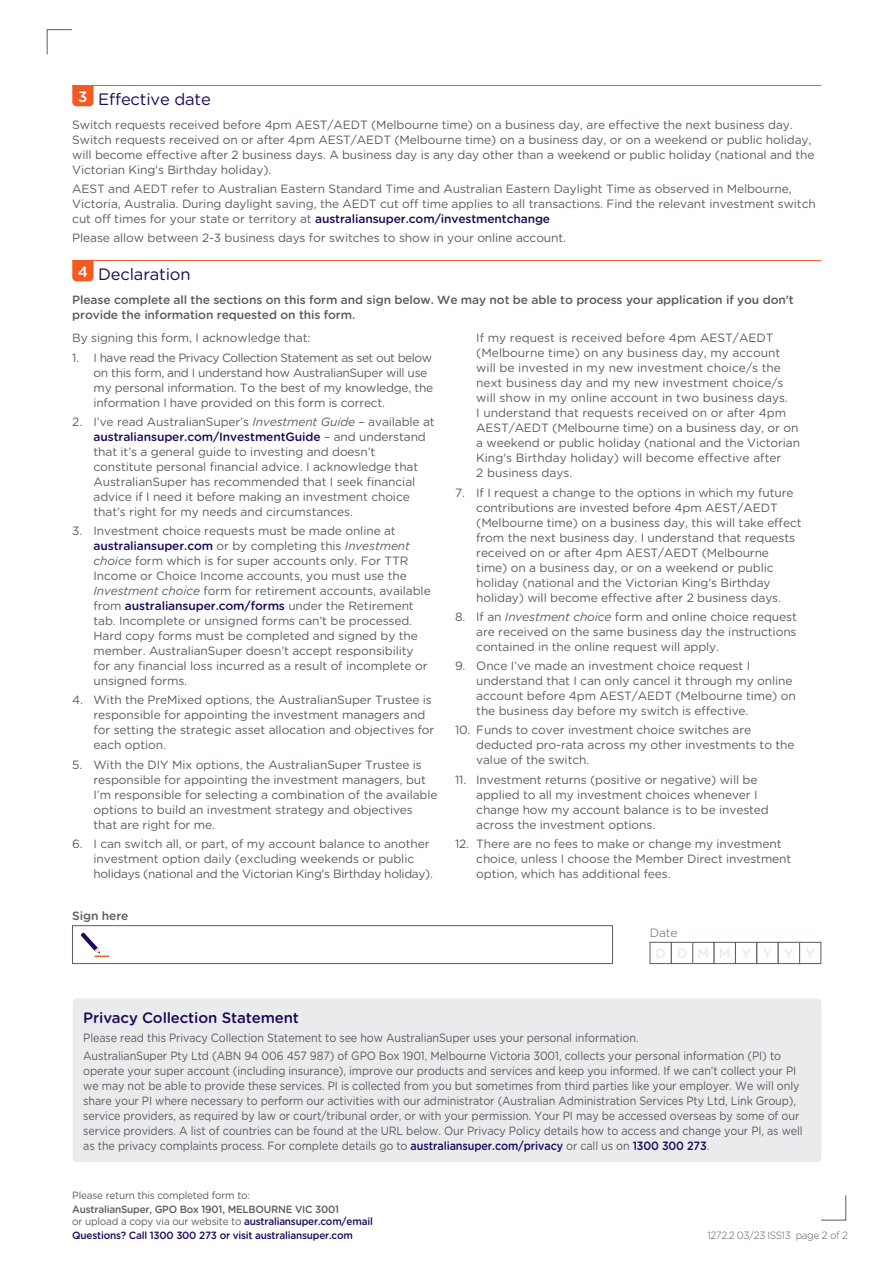
<style>
.page{position:relative;width:893px;height:1263px;background:#fff}
.page>*{position:absolute;margin:0;border:0;box-sizing:border-box;transform-origin:0 0}
.t1{font:16.5px "Gotham Rounded";letter-spacing:-.01em;color:#1e0858}
.t2{font:500 15px "Gotham Rounded";letter-spacing:-.01em;color:#1e0858}
.t3{font:500 13.5px "Gotham Rounded";letter-spacing:.8em;color:#e9ebed}
.t4{font:12px/15px "Gotham Rounded";letter-spacing:-.01em;color:#585d62}
.t5{font:12px/15px "Gotham Rounded";letter-spacing:-.01em;color:#585d62;scale:.9 1}
.t6{font:12px/15px "Gotham Rounded";letter-spacing:-.03em;color:#585d62}
.t7{font:500 12px/15px "Gotham Rounded";letter-spacing:-.01em;color:#585d62}
.t8{font:300 12px "Gotham Rounded";color:#585d62}
.t9{font:500 10.5px/12px "Gotham Rounded";letter-spacing:-.02em;color:#585d62;scale:.95 1}
.t10{font:500 10.5px "Gotham Rounded";letter-spacing:-.02em;color:#1e0858;scale:.95 1}
.t11{font:10.5px "Gotham Rounded";letter-spacing:-.02em;color:#585d62;scale:.95 1}
.t12{font:300 10.5px "Gotham Rounded";letter-spacing:-.04em;color:#585d62;scale:.95 1}
.s1{font-weight:500;color:#1e0858}
.s2{font-style:italic}
.s3{font-weight:400}
.s4{color:#1e0858}
.s5{color:#58595b}
</style>
<div class="page">
<svg style="left:46px;top:29px;width:26px;height:26px"></svg>
<svg style="left:821px;top:1195px;width:26px;height:26px"></svg>
<hr style="left:72px;top:85px;width:749px;height:1px;background:#f15a22">
<hr style="left:72px;top:260px;width:749px;height:1px;background:#f15a22">
<svg style="left:72px;top:85px;width:22px;height:21px"></svg>
<svg style="left:72px;top:260px;width:22px;height:21px"></svg>
<svg style="left:81px;top:932px;width:28px;height:25px"></svg>
<div style="left:72px;top:925px;width:541px;height:39px;border:1px solid #585d62"></div>
<div style="left:650px;top:942px;width:21px;height:22px;border:1px solid #585d62"></div>
<div style="left:671px;top:942px;width:22px;height:22px;border:1px solid #585d62"></div>
<div style="left:693px;top:942px;width:21px;height:22px;border:1px solid #585d62"></div>
<div style="left:714px;top:942px;width:22px;height:22px;border:1px solid #585d62"></div>
<div style="left:735px;top:942px;width:22px;height:22px;border:1px solid #585d62"></div>
<div style="left:757px;top:942px;width:21px;height:22px;border:1px solid #585d62"></div>
<div style="left:778px;top:942px;width:22px;height:22px;border:1px solid #585d62"></div>
<div style="left:799px;top:942px;width:22px;height:22px;border:1px solid #585d62"></div>
<div style="left:73px;top:998px;width:748px;height:164px;background:#e9ebed;border-radius:4px"></div>
<h1 class="t1" style="left:78px;top:88px;width:134px"><sup>3</sup> Effective date</h1>
<p class="t4" style="left:72px;top:116px;width:744px">Switch requests received before 4pm AEST/AEDT (Melbourne time) on a business day, are effective the next business day.<br>Switch requests received on or after 4pm AEST/AEDT (Melbourne time) on a business day, or on a weekend or public holiday, will become effective after 2 business days. A business day is any day other than a weekend or public holiday (national and the Victorian King's Birthday holiday).</p>
<p class="t4" style="left:72px;top:180px;width:745px">AEST and AEDT refer to Australian Eastern Standard Time and Australian Eastern Daylight Time as observed in Melbourne,<br>Victoria, Australia. During daylight saving, the AEDT cut off time applies to all transactions. Find the relevant investment switch cut off times for your state or territory at <span class="s1">australiansuper.com/investmentchange</span></p>
<p class="t4" style="left:72px;top:230px;width:495px">Please allow between 2-3 business days for switches to show in your online account.</p>
<h1 class="t1" style="left:78px;top:263px;width:114px"><sup>4</sup> Declaration</h1>
<p class="t7" style="left:72px;top:291px;width:723px">Please complete all the sections on this form and sign below. We may not be able to process your application if you don't provide the information requested on this form.</p>
<p class="t4" style="left:72px;top:330px;width:240px">By signing this form, I acknowledge that:</p>
<p class="t6" style="left:94px;top:349px;width:341px;text-indent:-21px">1. I have read the Privacy Collection Statement as set out below on this form, and I understand how AustralianSuper will use my personal information. To the best of my knowledge, the information I have provided on this form is correct.</p>
<p class="t4" style="left:94px;top:414px;width:343px;text-indent:-21px">2. I’ve read AustralianSuper’s <span class="s2">Investment Guide</span> – available at <span class="s1">australiansuper.com/InvestmentGuide</span> – and understand that it’s a general guide to investing and doesn’t constitute personal financial advice. I acknowledge that AustralianSuper has recommended that I seek financial advice if I need it before making an investment choice that’s right for my needs and circumstances.</p>
<p class="t4" style="left:94px;top:523px;width:339px;text-indent:-21px">3. Investment choice requests must be made online at <span class="s1">australiansuper.com</span> or by completing this <span class="s2">Investment choice</span> form which is for super accounts only. For TTR Income or Choice Income accounts, you must use the <span class="s2">Investment choice</span> form for retirement accounts, available from <span class="s1">australiansuper.com/forms</span> under the Retirement tab. Incomplete or unsigned forms can’t be processed.<br>Hard copy forms must be completed and signed by the member. AustralianSuper doesn’t accept responsibility for any financial loss incurred as a result of incomplete or unsigned forms.</p>
<p class="t4" style="left:94px;top:692px;width:342px;text-indent:-21px">4. With the PreMixed options, the AustralianSuper Trustee is responsible for appointing the investment managers and for setting the strategic asset allocation and objectives for each option.</p>
<p class="t4" style="left:94px;top:756px;width:346px;text-indent:-21px">5. With the DIY Mix options, the AustralianSuper Trustee is responsible for appointing the investment managers, but I’m responsible for selecting a combination of the available options to build an investment strategy and objectives that are right for me.</p>
<p class="t4" style="left:94px;top:836px;width:341px;text-indent:-21px">6. I can switch all, or part, of my account balance to another investment option daily (excluding weekends or public holidays (national and the Victorian King's Birthday holiday).</p>
<p class="t4" style="left:476px;top:330px;width:325px">If my request is received before 4pm AEST/AEDT (Melbourne time) on any business day, my account will be invested in my new investment choice/s the next business day and my new investment choice/s will show in my online account in two business days.<br>I understand that requests received on or after 4pm AEST/AEDT (Melbourne time) on a business day, or on a weekend or public holiday (national and the Victorian King's Birthday holiday) will become effective after<br>2 business days.</p>
<p class="t4" style="left:476px;top:484px;width:327px;text-indent:-21px">7. If I request a change to the options in which my future contributions are invested before 4pm AEST/AEDT (Melbourne time) on a business day, this will take effect from the next business day. I understand that requests received on or after 4pm AEST/AEDT (Melbourne time) on a business day, or on a weekend or public holiday (national and the Victorian King's Birthday holiday) will become effective after 2 business days.</p>
<p class="t4" style="left:476px;top:609px;width:322px;text-align:justify;text-indent:-21px">8. If an <span class="s2">Investment choice</span> form and online choice request are received on the same business day the instructions contained in the online request will apply.</p>
<p class="t4" style="left:476px;top:658px;width:321px;text-indent:-21px">9. Once I’ve made an investment choice request I understand that I can only cancel it through my online account before 4pm AEST/AEDT (Melbourne time) on the business day before my switch is effective.</p>
<p class="t4" style="left:476px;top:722px;width:320px;text-indent:-21px">10. Funds to cover investment choice switches are deducted pro-rata across my other investments to the value of the switch.</p>
<p class="t4" style="left:476px;top:771px;width:294px;text-indent:-21px">11. Investment returns (positive or negative) will be applied to all my investment choices whenever I change how my account balance is to be invested across the investment options.</p>
<p class="t4" style="left:476px;top:835px;width:317px;text-indent:-21px">12. There are no fees to make or change my investment choice, unless I choose the Member Direct investment option, which has additional fees.</p>
<p class="t7" style="left:72px;top:908px;width:58px">Sign here</p>
<p class="t8" style="left:650px;top:924px;width:29px">Date</p>
<p class="t3" style="left:655px;top:944px;width:161px">DDMMYYYY</p>
<p class="t2" style="left:83px;top:1007px;width:217px">Privacy Collection Statement</p>
<p class="t5" style="left:83px;top:1029px;width:777px;line-height:17.1px">Please read this Privacy Collection Statement to see how AustralianSuper uses your personal information.<br>AustralianSuper Pty Ltd (ABN 94 006 457 987) of GPO Box 1901, Melbourne Victoria 3001, collects your personal information (PI) to</p>
<p class="t5" style="left:83px;top:1062px;width:801px">operate your super account (including insurance), improve our products and services and keep you informed. If we can’t collect your PI we may not be able to provide these services. PI is collected from you but sometimes from third parties like your employer. We will only share your PI where necessary to perform our activities with our administrator (Australian Administration Services Pty Ltd, Link Group), service providers, as required by law or court/tribunal order, or with your permission. Your PI may be accessed overseas by some of our service providers. A list of countries can be found at the URL below. Our Privacy Policy details how to access and change your PI, as well as the privacy complaints process. For complete details go to <span class="s1">australiansuper.com/privacy</span> or call us on <span class="s1">1300 300 273</span>.</p>
<p class="t11" style="left:72px;top:1188px;width:189px">Please return this completed form to:</p>
<p class="t9" style="left:72px;top:1203px;width:318px">AustralianSuper, GPO Box 1901, MELBOURNE VIC 3001<br><span class="s3">or upload a copy via our website to</span> <span class="s4">australiansuper.com/email</span></p>
<p class="t10" style="left:72px;top:1228px;width:297px">Questions? Call 1300 300 273 or visit australiansuper.com</p>
<p class="t12" style="left:707px;top:1229px;width:149px">1272.2 03/23 ISS13 page <span class="s5">2</span> of 2</p>
</div>
